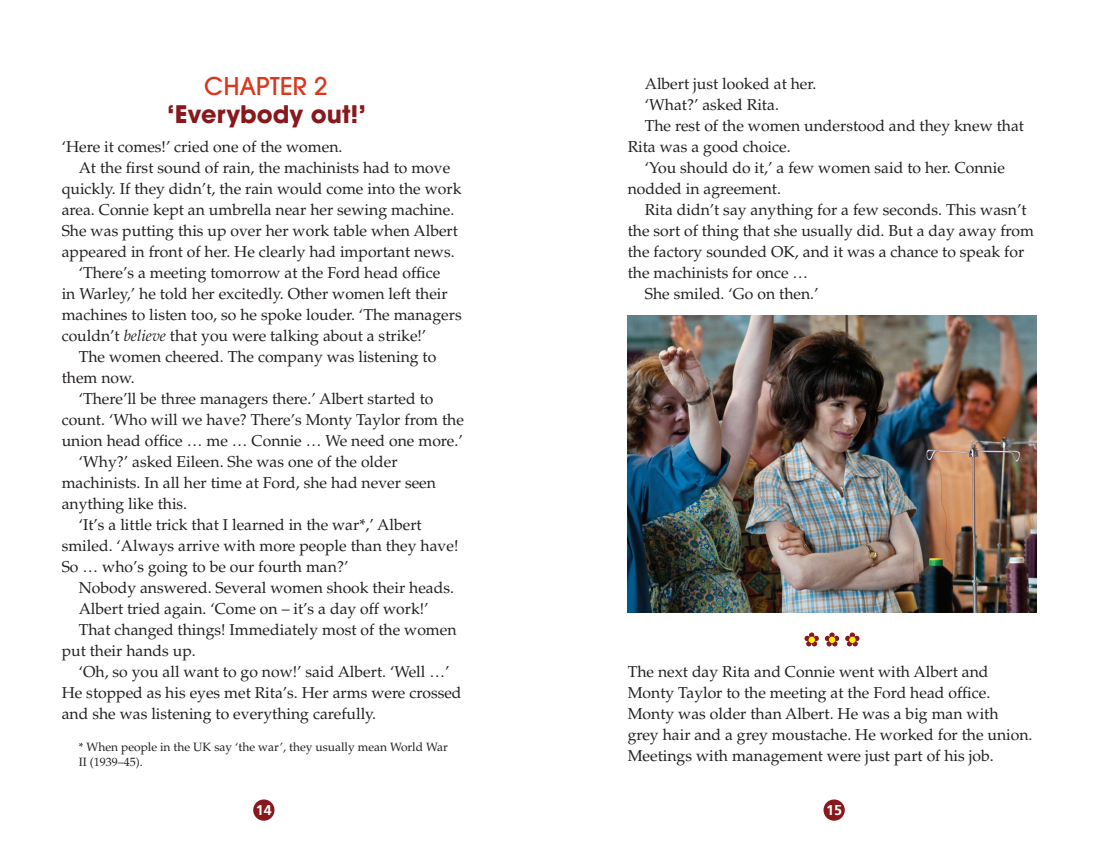
<style>
.page{position:relative;width:1098px;height:842px;background:#fff}
.page>*{position:absolute;margin:0;border:0;box-sizing:border-box;transform-origin:0 0}
.t1{font:500 27px "Avant Gar Got Itc T";color:#d8381e}
.t2{font:700 24px "Avant Garde";color:#88181b}
.t3{font:15.75px/21px "Palatino";color:#231f20}
.t4{font:700 14.25px "Frutiger";color:#fff}
.t5{font:12px/15px "Palatino";color:#231f20}
.s1{font-style:italic}
</style>
<div class="page">
<div style="left:253px;top:799px;width:21px;height:22px;background:#88181b;border-radius:50%"></div>
<div style="left:823px;top:799px;width:21px;height:22px;background:#88181b;border-radius:50%"></div>
<img style="left:627px;top:316px;width:408px;height:296px">
<svg style="left:804px;top:632px;width:14px;height:14px"></svg>
<svg style="left:824px;top:632px;width:14px;height:14px"></svg>
<div style="left:828px;top:637px;width:7px;height:6px;background:#fff101;border-radius:50%"></div>
<svg style="left:845px;top:632px;width:14px;height:14px"></svg>
<svg style="left:848px;top:637px;width:7px;height:6px"></svg>
<h1 class="t1" style="left:204px;top:71px;width:125px">CHAPTER 2</h1>
<h2 class="t2" style="left:167px;top:98px;width:200px">‘Everybody out!’</h2>
<p class="t3" style="left:62px;top:136px;width:282px">‘Here it comes!’ cried one of the women.</p>
<p class="t3" style="left:79px;top:157px;width:373px">At the first sound of rain, the machinists had to move</p>
<p class="t3" style="left:62px;top:178px;width:401px">quickly. If they didn’t, the rain would come into the work</p>
<p class="t3" style="left:62px;top:199px;width:394px">area. Connie kept an umbrella near her sewing machine.</p>
<p class="t3" style="left:62px;top:220px;width:397px">She was putting this up over her work table when Albert</p>
<p class="t3" style="left:62px;top:241px;width:394px">appeared in front of her. He clearly had important news.</p>
<p class="t3" style="left:79px;top:262px;width:363px">‘There’s a meeting tomorrow at the Ford head office</p>
<p class="t3" style="left:62px;top:283px;width:387px">in Warley,’ he told her excitedly. Other women left their</p>
<p class="t3" style="left:62px;top:304px;width:401px">machines to listen too, so he spoke louder. ‘The managers</p>
<p class="t3" style="left:62px;top:325px;width:366px">couldn’t <span class="s1">believe</span> that you were talking about a strike!’</p>
<p class="t3" style="left:79px;top:346px;width:359px">The women cheered. The company was listening to</p>
<p class="t3" style="left:62px;top:367px;width:75px">them now.</p>
<p class="t3" style="left:79px;top:388px;width:356px">‘There’ll be three managers there.’ Albert started to</p>
<p class="t3" style="left:62px;top:409px;width:403px">count. ‘Who will we have? There’s Monty Taylor from the</p>
<p class="t3" style="left:62px;top:430px;width:402px">union head office … me … Connie … We need one more.’</p>
<p class="t3" style="left:79px;top:451px;width:320px">‘Why?’ asked Eileen. She was one of the older</p>
<p class="t3" style="left:62px;top:472px;width:375px">machinists. In all her time at Ford, she had never seen</p>
<p class="t3" style="left:62px;top:493px;width:127px">anything like this.</p>
<p class="t3" style="left:79px;top:514px;width:344px">‘It’s a little trick that I learned in the war*,’ Albert</p>
<p class="t3" style="left:62px;top:535px;width:398px">smiled. ‘Always arrive with more people than they have!</p>
<p class="t3" style="left:62px;top:556px;width:288px">So … who’s going to be our fourth man?’</p>
<p class="t3" style="left:79px;top:577px;width:377px">Nobody answered. Several women shook their heads.</p>
<p class="t3" style="left:79px;top:598px;width:351px">Albert tried again. ‘Come on – it’s a day off work!’</p>
<p class="t3" style="left:79px;top:619px;width:379px">That changed things! Immediately most of the women</p>
<p class="t3" style="left:62px;top:640px;width:135px">put their hands up.</p>
<p class="t3" style="left:79px;top:661px;width:372px">‘Oh, so you all want to go now!’ said Albert. ‘Well …’</p>
<p class="t3" style="left:62px;top:682px;width:401px">He stopped as his eyes met Rita’s. Her arms were crossed</p>
<p class="t3" style="left:62px;top:703px;width:316px">and she was listening to everything carefully.</p>
<p class="t5" style="left:79px;top:740px;width:370px">* When people in the UK say ‘the war’, they usually mean World War<br>II (1939–45).</p>
<p class="t4" style="left:256px;top:801px;width:17px">14</p>
<p class="t3" style="left:644px;top:73px;width:173px">Albert just looked at her.</p>
<p class="t3" style="left:644px;top:94px;width:136px">‘What?’ asked Rita.</p>
<p class="t3" style="left:644px;top:115px;width:381px">The rest of the women understood and they knew that</p>
<p class="t3" style="left:627px;top:136px;width:164px">Rita was a good choice.</p>
<p class="t3" style="left:644px;top:157px;width:361px">‘You should do it,’ a few women said to her. Connie</p>
<p class="t3" style="left:627px;top:178px;width:155px">nodded in agreement.</p>
<p class="t3" style="left:644px;top:199px;width:383px">Rita didn’t say anything for a few seconds. This wasn’t</p>
<p class="t3" style="left:627px;top:220px;width:408px">the sort of thing that she usually did. But a day away from</p>
<p class="t3" style="left:627px;top:241px;width:398px">the factory sounded OK, and it was a chance to speak for</p>
<p class="t3" style="left:627px;top:262px;width:182px">the machinists for once …</p>
<p class="t3" style="left:644px;top:283px;width:175px">She smiled. ‘Go on then.’</p>
<p class="t3" style="left:627px;top:662px;width:406px">The next day Rita and Connie went with Albert and Monty Taylor to the meeting at the Ford head office.<br>Monty was older than Albert. He was a big man with grey hair and a grey moustache. He worked for the union.<br>Meetings with management were just part of his job.</p>
<p class="t4" style="left:825px;top:801px;width:17px">15</p>
</div>
